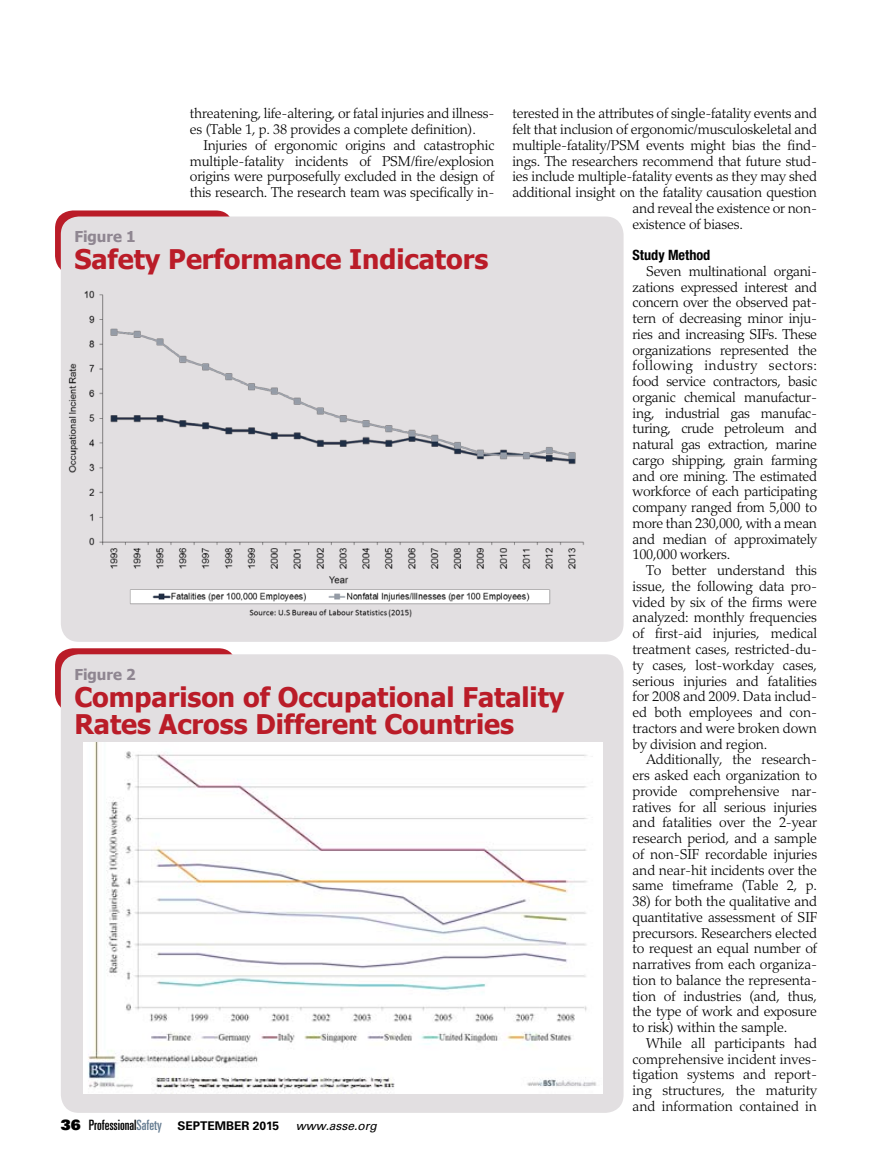
<style>
.page{position:relative;width:878px;height:1175px;background:#fff}
.page>*{position:absolute;margin:0;border:0;box-sizing:border-box;transform-origin:0 0}
.t1{font:700 27px/27px "Tahoma";color:#ba1c28}
.t2{font:700 15px "Tahoma";color:#8f8691}
.t3{font:300 14.25px/15.8px "Palatino LT Std";letter-spacing:-.015em;color:#000;text-align:justify}
.t4{font:700 condensed 14.25px "Helvetica Neue LT Std";color:#000}
.t5{font:700 12px "Univers LT Std";color:#000}
.s1{font-family:"Univers LT Std X Black";font-weight:400;font-size:14.25px}
.s2{font-weight:400;font-stretch:ultra-condensed;font-size:14.25px}
.s3{font-weight:400;font-stretch:ultra-condensed;font-size:14.25px;color:#657c91}
.s4{font-weight:400;font-style:italic}
</style>
<div class="page">
<div style="left:55px;top:210px;width:179px;height:64px;background:#ba1c28;border-radius:18px"></div>
<div style="left:61px;top:216px;width:562px;height:426px;background:#e2dfe1;border-radius:18px"></div>
<img style="left:68px;top:290px;width:517px;height:328px">
<div style="left:55px;top:648px;width:181px;height:63px;background:#ba1c28;border-radius:18px"></div>
<div style="left:61px;top:654px;width:562px;height:458px;background:#e2dfe1;border-radius:18px"></div>
<img style="left:84px;top:742px;width:518px;height:352px">
<p class="t3" style="left:512px;top:106px;width:306px">terested in the attributes of single-fatality events and</p>
<p class="t3" style="left:512px;top:122px;width:306px">felt that inclusion of ergonomic/musculoskeletal and</p>
<p class="t3" style="left:512px;top:137px;width:306px">multiple-fatality/PSM events might bias the find-</p>
<p class="t3" style="left:512px;top:153px;width:306px">ings. The researchers recommend that future stud-</p>
<p class="t3" style="left:512px;top:169px;width:306px">ies include multiple-fatality events as they may shed</p>
<p class="t3" style="left:512px;top:185px;width:306px">additional insight on the fatality causation question</p>
<p class="t3" style="left:632px;top:200px;width:186px">and reveal the existence or non-</p>
<p class="t3" style="left:632px;top:216px;width:112px">existence of biases.</p>
<p class="t4" style="left:632px;top:246px;width:79px">Study Method</p>
<p class="t3" style="left:632px;top:263px;width:186px;text-indent:13px">Seven multinational organi&shy;zations expressed interest and concern over the observed pat&shy;tern of decreasing minor inju&shy;ries and increasing SIFs. These organizations represented the following industry sectors: food service contractors, basic organic chemical manufactur&shy;ing, industrial gas manufac&shy;turing, crude petroleum and natural gas extraction, marine cargo shipping, grain farming and ore mining. The estimated workforce of each participating company ranged from 5,000 to more than 230,000, with a mean and median of approximately 100,000 workers.</p>
<p class="t3" style="left:632px;top:563px;width:186px;text-indent:13px">To better understand this issue, the following data pro&shy;vided by six of the firms were analyzed: monthly frequencies of first-aid injuries, medical treatment cases, restricted-du&shy;ty cases, lost-workday cases, serious injuries and fatalities for 2008 and 2009. Data includ&shy;ed both employees and con&shy;tractors and were broken down by division and region.</p>
<p class="t3" style="left:632px;top:751px;width:186px;text-indent:13px">Additionally, the research&shy;ers asked each organization to provide comprehensive nar&shy;ratives for all serious injuries and fatalities over the 2-year research period, and a sample of non-SIF recordable injuries and near-hit incidents over the same timeframe (Table 2, p.</p>
<p class="t3" style="left:632px;top:893px;width:186px">38) for both the qualitative and quantitative assessment of SIF precursors. Researchers elected to request an equal number of narratives from each organiza&shy;tion to balance the representa&shy;tion of industries (and, thus, the type of work and exposure to risk) within the sample.</p>
<p class="t3" style="left:632px;top:1035px;width:186px;text-indent:13px">While all participants had comprehensive incident inves&shy;tigation systems and report&shy;ing structures, the maturity and information contained in</p>
<p class="t3" style="left:190px;top:106px;width:306px">threatening, life-altering, or fatal injuries and illness&shy;es (Table 1, p. 38 provides a complete definition).</p>
<p class="t3" style="left:190px;top:137px;width:306px;text-indent:13px">Injuries of ergonomic origins and catastrophic multiple-fatality incidents of PSM/fire/explosion origins were purposefully excluded in the design of this research. The research team was specifically in-</p>
<p class="t2" style="left:74px;top:226px;width:63px">Figure 1</p>
<h1 class="t1" style="left:74px;top:244px;width:415px">Safety Performance Indicators</h1>
<p class="t2" style="left:74px;top:663px;width:63px">Figure 2</p>
<h1 class="t1" style="left:74px;top:681px;width:491px">Comparison of Occupational Fatality<br>Rates Across Different Countries</h1>
<p class="t5" style="left:61px;top:1118px;width:317px"><span class="s1">36</span> <span class="s2">Professional</span><span class="s3">Safety</span> SEPTEMBER 2015 <span class="s4">www.asse.org</span></p>
</div>
